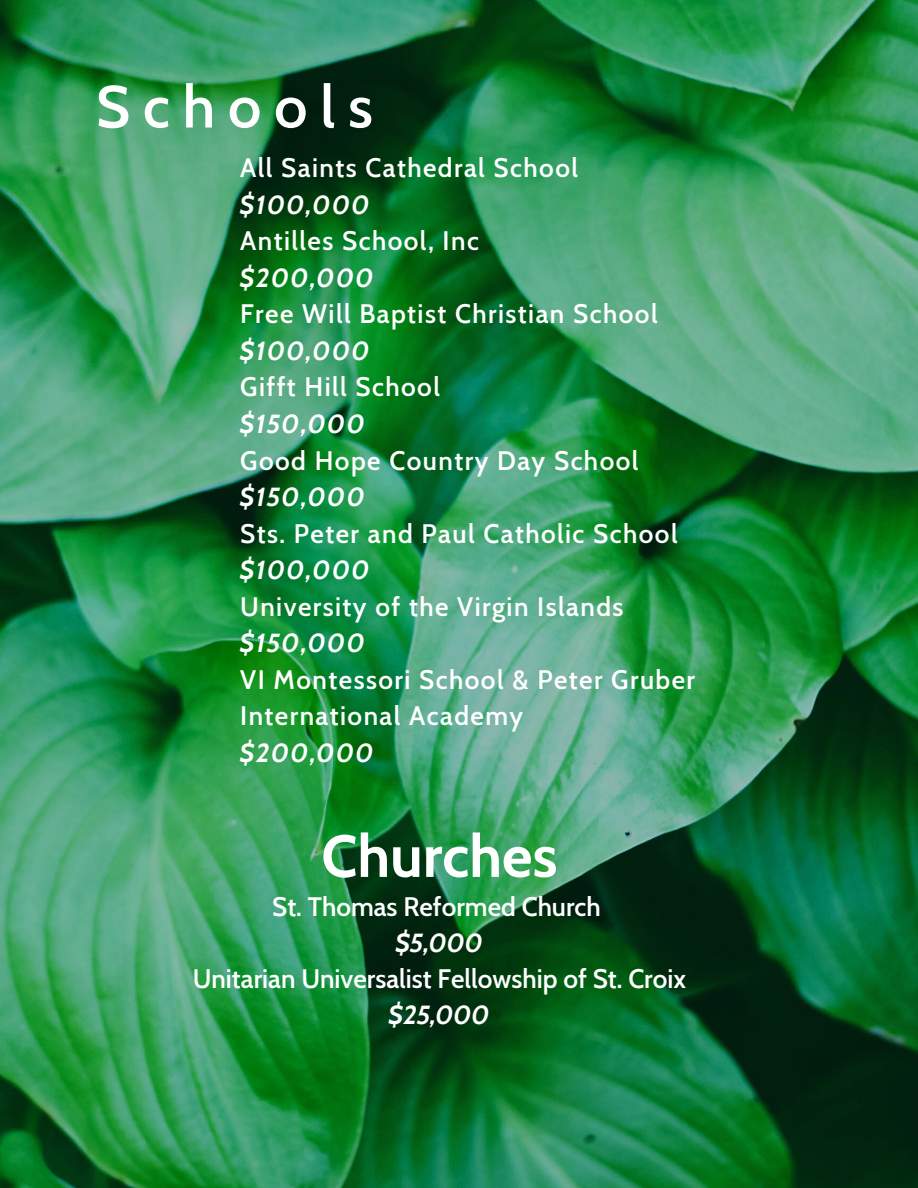
<style>
.page{position:relative;width:918px;height:1188px;background:#fff}
.page>*{position:absolute;margin:0;border:0;box-sizing:border-box;transform-origin:0 0}
.t1{font:700 59.25px "Cabin";color:#fff}
.t2{font:600 59.25px "Cabin";letter-spacing:.215em;color:#fff}
.t3{font:600 26.1px/36.5px "Cabin";letter-spacing:.055em;color:#fff}
.t4{font:italic 700 26.1px "Cabin";letter-spacing:.055em;color:#fff}
.t5{font:600 26.1px "Cabin";color:#fff}
</style>
<div class="page">
<img style="left:0;top:0;width:918px;height:1188px">
<h1 class="t2" style="left:96px;top:70px;width:279px">Schools</h1>
<p class="t3" style="left:240px;top:150px;width:339px">All Saints Cathedral School</p>
<p class="t4" style="left:240px;top:189px;width:131px">$100,000</p>
<p class="t3" style="left:240px;top:223px;width:240px">Antilles School, Inc</p>
<p class="t4" style="left:240px;top:262px;width:135px">$200,000</p>
<p class="t3" style="left:240px;top:296px;width:419px">Free Will Baptist Christian School</p>
<p class="t4" style="left:240px;top:335px;width:131px">$100,000</p>
<p class="t3" style="left:240px;top:369px;width:201px">Gifft Hill School</p>
<p class="t4" style="left:240px;top:408px;width:126px">$150,000</p>
<p class="t3" style="left:240px;top:442px;width:400px">Good Hope Country Day School</p>
<p class="t4" style="left:240px;top:481px;width:126px">$150,000</p>
<p class="t3" style="left:240px;top:515px;width:439px">Sts. Peter and Paul Catholic School</p>
<p class="t4" style="left:240px;top:554px;width:131px">$100,000</p>
<p class="t3" style="left:240px;top:588px;width:385px">University of the Virgin Islands</p>
<p class="t4" style="left:240px;top:627px;width:126px">$150,000</p>
<p class="t3" style="left:240px;top:661px;width:456px">VI Montessori School &amp; Peter Gruber<br>International Academy</p>
<p class="t4" style="left:240px;top:736px;width:135px">$200,000</p>
<h1 class="t1" style="left:321px;top:820px;width:238px">Churches</h1>
<p class="t5" style="left:272px;top:891px;width:330px">St. Thomas Reformed Church</p>
<p class="t4" style="left:396px;top:927px;width:89px">$5,000</p>
<p class="t5" style="left:193px;top:963px;width:495px">Unitarian Universalist Fellowship of St. Croix</p>
<p class="t4" style="left:389px;top:999px;width:102px">$25,000</p>
</div>
